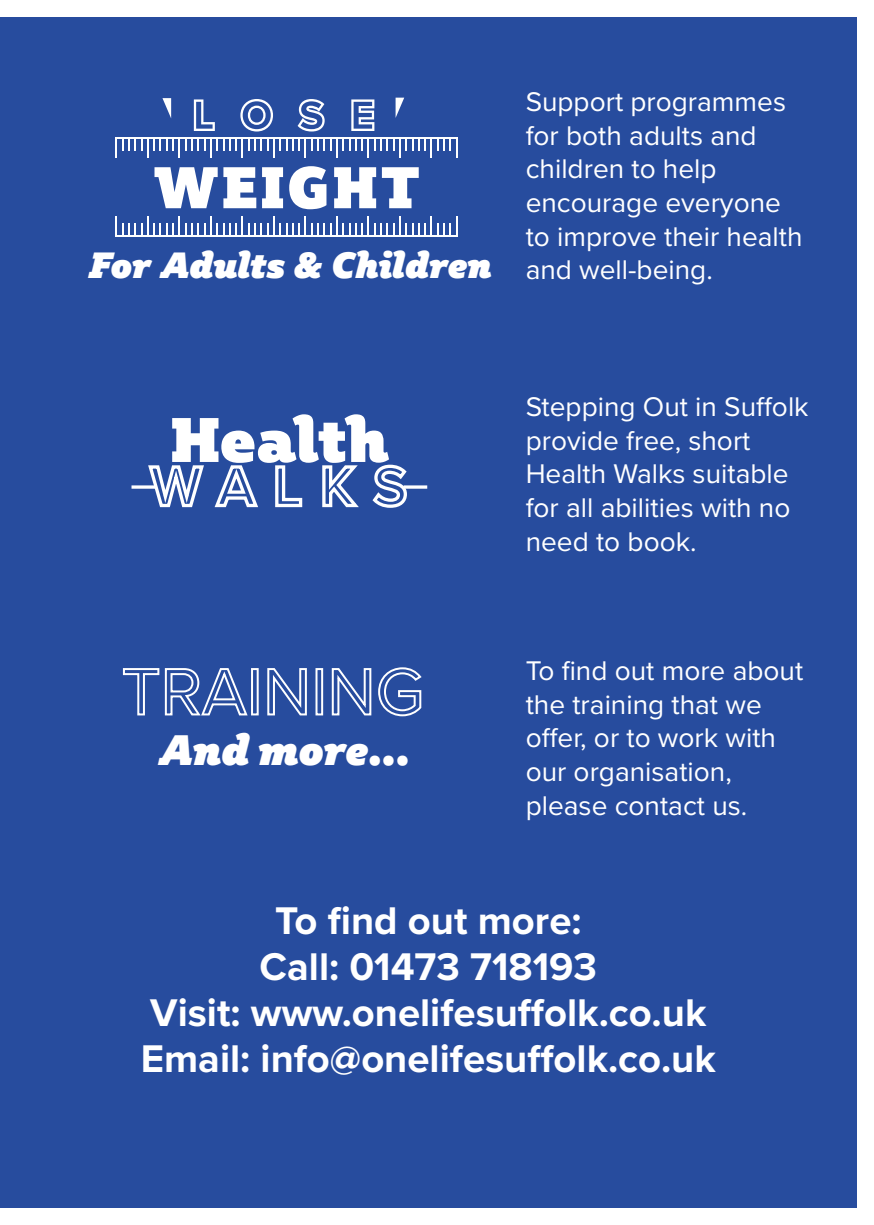
<style>
.page{position:relative;width:874px;height:1225px;background:#fff}
.page>*{position:absolute;margin:0;border:0;box-sizing:border-box;transform-origin:0 0}
.t1{font:62px "Plume Ad";color:#fff}
.t2{font:italic 42px "Plume Ad";letter-spacing:-.005em;color:#fff}
.t3{font:700 40px/46px "Proxima Nova";color:#fff}
.t4{font:italic 36px "Plume Ad";letter-spacing:-.005em;color:#fff}
.t5{font:28px/33.6px "Proxima Nova";color:#fff}
</style>
<div class="page">
<div style="left:0;top:17px;width:17px;height:1191px;background:#274c9e"></div>
<div style="left:17px;top:17px;width:839px;height:1191px;background:#274c9e"></div>
<svg style="left:148px;top:464px;width:259px;height:44px"></svg>
<svg style="left:131px;top:485px;width:24px;height:4px"></svg>
<svg style="left:403px;top:485px;width:24px;height:4px"></svg>
<hr style="left:115px;top:138px;width:2px;height:20px;background:#fff">
<svg style="left:122px;top:138px;width:7px;height:13px"></svg>
<hr style="left:430px;top:138px;width:2px;height:20px;background:#fff">
<svg style="left:437px;top:138px;width:20px;height:20px"></svg>
<svg style="left:412px;top:138px;width:13px;height:13px"></svg>
<hr style="left:367px;top:138px;width:2px;height:20px;background:#fff">
<svg style="left:387px;top:138px;width:19px;height:20px"></svg>
<svg style="left:374px;top:138px;width:7px;height:13px"></svg>
<svg style="left:349px;top:138px;width:13px;height:13px"></svg>
<hr style="left:304px;top:138px;width:2px;height:20px;background:#fff">
<svg style="left:324px;top:138px;width:19px;height:20px"></svg>
<svg style="left:311px;top:138px;width:7px;height:13px"></svg>
<svg style="left:286px;top:138px;width:13px;height:13px"></svg>
<hr style="left:241px;top:138px;width:2px;height:20px;background:#fff">
<svg style="left:261px;top:138px;width:19px;height:20px"></svg>
<svg style="left:248px;top:138px;width:7px;height:13px"></svg>
<svg style="left:223px;top:138px;width:13px;height:13px"></svg>
<hr style="left:178px;top:138px;width:2px;height:20px;background:#fff">
<svg style="left:198px;top:138px;width:19px;height:20px"></svg>
<svg style="left:185px;top:138px;width:7px;height:13px"></svg>
<svg style="left:160px;top:138px;width:14px;height:13px"></svg>
<svg style="left:135px;top:138px;width:19px;height:20px"></svg>
<hr style="left:116px;top:137px;width:340px;height:1px;background:#fff">
<svg style="left:154px;top:167px;width:63px;height:41px"></svg>
<svg style="left:223px;top:167px;width:33px;height:41px"></svg>
<svg style="left:262px;top:167px;width:21px;height:41px"></svg>
<svg style="left:289px;top:166px;width:37px;height:43px"></svg>
<svg style="left:334px;top:167px;width:84px;height:41px"></svg>
<svg style="left:194px;top:99px;width:21px;height:32px"></svg>
<svg style="left:240px;top:99px;width:33px;height:32px"></svg>
<svg style="left:297px;top:99px;width:27px;height:32px"></svg>
<svg style="left:351px;top:99px;width:23px;height:32px"></svg>
<svg style="left:395px;top:98px;width:9px;height:20px"></svg>
<hr style="left:115px;top:216px;width:2px;height:20px;background:#fff">
<svg style="left:122px;top:223px;width:7px;height:13px"></svg>
<hr style="left:430px;top:216px;width:2px;height:20px;background:#fff">
<svg style="left:437px;top:216px;width:20px;height:20px"></svg>
<svg style="left:412px;top:223px;width:13px;height:13px"></svg>
<hr style="left:367px;top:216px;width:2px;height:20px;background:#fff">
<svg style="left:387px;top:216px;width:19px;height:20px"></svg>
<svg style="left:374px;top:223px;width:7px;height:13px"></svg>
<svg style="left:349px;top:223px;width:13px;height:13px"></svg>
<hr style="left:304px;top:216px;width:2px;height:20px;background:#fff">
<svg style="left:324px;top:216px;width:19px;height:20px"></svg>
<svg style="left:311px;top:223px;width:7px;height:13px"></svg>
<svg style="left:286px;top:223px;width:13px;height:13px"></svg>
<hr style="left:241px;top:216px;width:2px;height:20px;background:#fff">
<svg style="left:261px;top:216px;width:19px;height:20px"></svg>
<svg style="left:248px;top:223px;width:7px;height:13px"></svg>
<svg style="left:223px;top:223px;width:13px;height:13px"></svg>
<hr style="left:178px;top:216px;width:2px;height:20px;background:#fff">
<svg style="left:198px;top:216px;width:19px;height:20px"></svg>
<svg style="left:185px;top:223px;width:7px;height:13px"></svg>
<svg style="left:160px;top:223px;width:14px;height:13px"></svg>
<svg style="left:135px;top:216px;width:19px;height:20px"></svg>
<hr style="left:116px;top:236px;width:340px;height:1px;background:#fff">
<svg style="left:162px;top:98px;width:9px;height:20px"></svg>
<svg style="left:122px;top:668px;width:126px;height:48px"></svg>
<div style="left:251px;top:668px;width:7px;height:47px;border:2px solid #fff"></div>
<svg style="left:267px;top:668px;width:40px;height:48px"></svg>
<div style="left:315px;top:668px;width:8px;height:47px;border:2px solid #fff"></div>
<svg style="left:331px;top:667px;width:91px;height:50px"></svg>
<p class="t4" style="left:89px;top:242px;width:404px">For Adults &amp; Children</p>
<p class="t5" style="left:525px;top:86px;width:278px">Support programmes for both adults and children to help encourage everyone to improve their health and well-being.</p>
<p class="t1" style="left:170px;top:400px;width:219px">Health</p>
<p class="t2" style="left:159px;top:723px;width:253px">And more...</p>
<p class="t5" style="left:525px;top:390px;width:284px">Stepping Out in Suffolk provide free, short<br>Health Walks suitable for all abilities with no need to book.</p>
<p class="t5" style="left:525px;top:654px;width:279px">To find out more about the training that we offer, or to work with our organisation, please contact us.</p>
<p class="t3" style="left:275px;top:899px;width:308px">To find out more:</p>
<p class="t3" style="left:259px;top:945px;width:339px">Call: 01473 718193</p>
<p class="t3" style="left:141px;top:991px;width:576px">Visit: www.onelifesuffolk.co.uk<br>Email: info@onelifesuffolk.co.uk</p>
</div>
